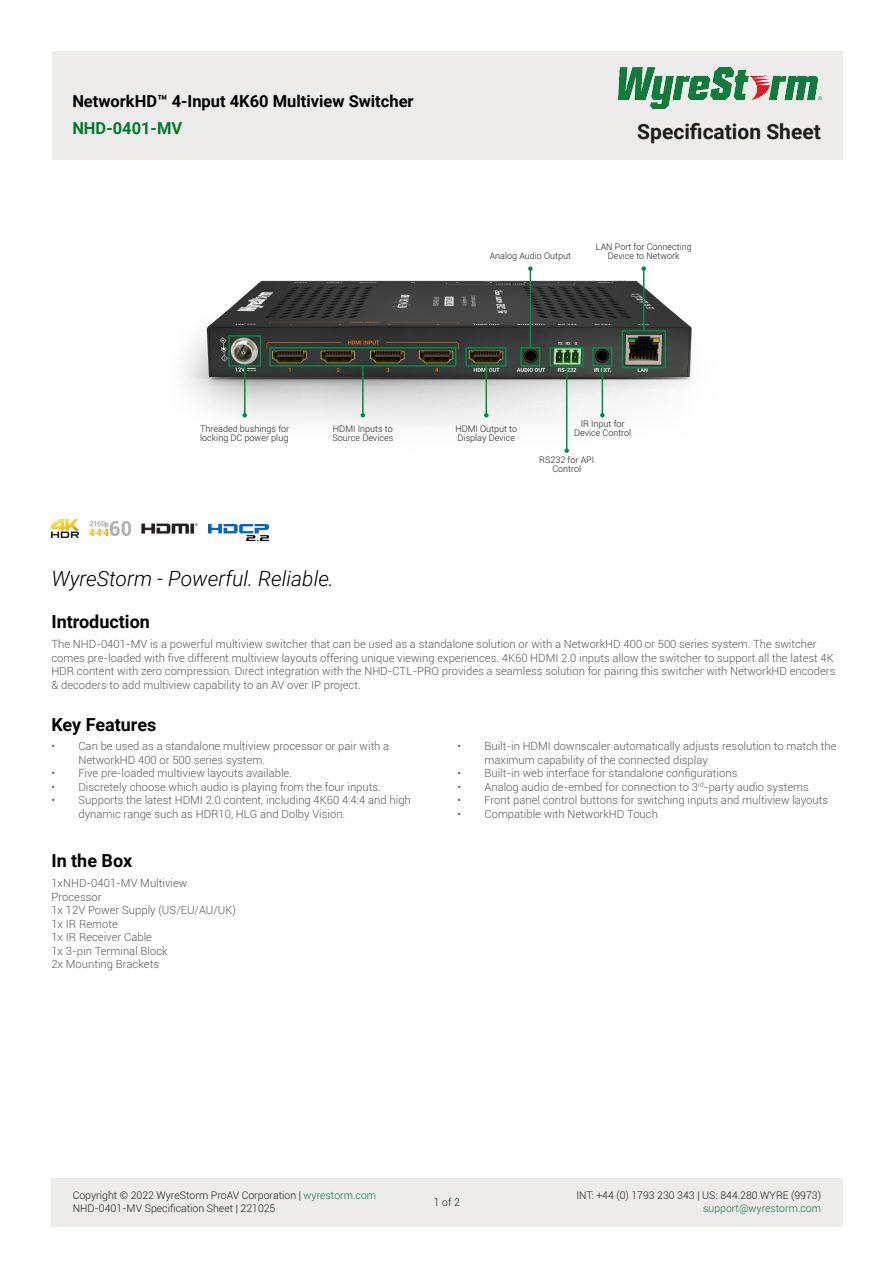
<style>
.page{position:relative;width:893px;height:1263px;background:#fff}
.page>*{position:absolute;margin:0;border:0;box-sizing:border-box;transform-origin:0 0}
.t1{font:italic 300 21px "Roboto";color:#000}
.t2{font:700 21px "Roboto";color:#1e1c1a}
.t3{font:700 18px "Roboto";color:#070504}
.t4{font:700 16.5px "Roboto";color:#000}
.t5{font:700 16.5px "Roboto";color:#00792c}
.t6{font:300 11.25px/13.5px "Roboto";color:#5b595b}
.t7{font:300 10.5px/13.5px "Roboto";color:#1e1c1a}
.t8{font:300 10.5px "Roboto";color:#0b7a3d}
.t9{font:300 9px/9px "Roboto";color:#211d1e}
.s1{color:#077a3d}
.s2{color:#211d1e}
</style>
<div class="page">
<img style="left:184px;top:271px;width:508px;height:177px">
<img style="left:51px;top:520px;width:28px;height:17px">
<div style="left:52px;top:51px;width:791px;height:108px;background:#eeeceb"></div>
<img style="left:618px;top:68px;width:203px;height:41px">
<div style="left:51px;top:1178px;width:792px;height:48px;background:#eeeceb"></div>
<img style="left:141px;top:523px;width:57px;height:10px">
<img style="left:209px;top:524px;width:60px;height:17px">
<svg style="left:600px;top:413px;width:5px;height:4px"></svg>
<hr style="left:602px;top:366px;width:1px;height:48px;background:#008c44">
<svg style="left:641px;top:266px;width:5px;height:5px"></svg>
<hr style="left:643px;top:270px;width:1px;height:61px;background:#008c44">
<svg style="left:528px;top:266px;width:5px;height:5px"></svg>
<hr style="left:530px;top:270px;width:1px;height:78px;background:#008c44">
<svg style="left:484px;top:413px;width:4px;height:4px"></svg>
<hr style="left:485px;top:366px;width:2px;height:48px;background:#008c44">
<svg style="left:564px;top:448px;width:5px;height:5px"></svg>
<hr style="left:566px;top:368px;width:1px;height:81px;background:#008c44">
<svg style="left:243px;top:413px;width:4px;height:4px"></svg>
<hr style="left:244px;top:366px;width:2px;height:48px;background:#008c44">
<svg style="left:361px;top:413px;width:4px;height:4px"></svg>
<hr style="left:362px;top:366px;width:2px;height:48px;background:#008c44">
<div style="left:228px;top:335px;width:33px;height:32px;border:2px solid #008c44"></div>
<div style="left:622px;top:330px;width:44px;height:38px;border:2px solid #008c44"></div>
<div style="left:465px;top:347px;width:42px;height:20px;border:2px solid #008c44"></div>
<div style="left:549px;top:347px;width:35px;height:20px;border:2px solid #008c44"></div>
<div style="left:269px;top:347px;width:187px;height:20px;border:2px solid #008c44"></div>
<div style="left:592px;top:347px;width:20px;height:20px;border:2px solid #008c44"></div>
<div style="left:520px;top:347px;width:20px;height:20px;border:2px solid #008c44"></div>
<img style="left:90px;top:522px;width:40px;height:13px">
<h3 class="t4" style="left:72px;top:95px;width:343px">NetworkHD™ 4-Input 4K60 Multiview Switcher</h3>
<h3 class="t5" style="left:72px;top:121px;width:111px">NHD-0401-MV</h3>
<h1 class="t2" style="left:637px;top:123px;width:185px">Specification Sheet</h1>
<p class="t9" style="left:490px;top:252px;width:83px">Analog Audio Output</p>
<p class="t9" style="left:596px;top:243px;width:98px;text-align:center">LAN Port for Connecting<br>Device to Network</p>
<p class="t9" style="left:200px;top:425px;width:91px">Threaded bushings for locking DC power plug</p>
<p class="t9" style="left:332px;top:425px;width:62px">HDMI Inputs to<br>Source Devices</p>
<h1 class="t1" style="left:51px;top:570px;width:284px">WyreStorm - Powerful. Reliable.</h1>
<h2 class="t3" style="left:51px;top:615px;width:100px">Introduction</h2>
<p class="t9" style="left:455px;top:425px;width:63px">HDMI Output to<br>Display Device</p>
<p class="t9" style="left:574px;top:420px;width:59px;text-align:center">IR Input for<br>Device Control</p>
<p class="t9" style="left:539px;top:457px;width:57px;text-align:center">RS232 for API<br>Control</p>
<p class="t6" style="left:51px;top:638px;width:786px">The NHD-0401-MV is a powerful multiview switcher that can be used as a standalone solution or with a NetworkHD 400 or 500 series system. The switcher comes pre-loaded with five different multiview layouts offering unique viewing experiences. 4K60 HDMI 2.0 inputs allow the switcher to support all the latest 4K HDR content with zero compression. Direct integration with the NHD-CTL-PRO provides a seamless solution for pairing this switcher with NetworkHD encoders &amp; decoders to add multiview capability to an AV over IP project.</p>
<h2 class="t3" style="left:51px;top:717px;width:106px">Key Features</h2>
<p class="t6" style="left:78px;top:741px;width:312px;text-indent:-27px">• Can be used as a standalone multiview processor or pair with a<br>NetworkHD 400 or 500 series system.</p>
<p class="t6" style="left:51px;top:768px;width:242px">• Five pre-loaded multiview layouts available.</p>
<p class="t6" style="left:51px;top:781px;width:331px">• Discretely choose which audio is playing from the four inputs.</p>
<p class="t6" style="left:78px;top:795px;width:334px;text-indent:-27px">• Supports the latest HDMI 2.0 content, including 4K60 4:4:4 and high dynamic range such as HDR10, HLG and Dolby Vision.</p>
<h2 class="t3" style="left:51px;top:854px;width:82px">In the Box</h2>
<p class="t6" style="left:51px;top:877px;width:186px">1xNHD-0401-MV Multiview<br>Processor<br>1x 12V Power Supply (US/EU/AU/UK)<br>1x IR Remote<br>1x IR Receiver Cable<br>1x 3-pin Terminal Block<br>2x Mounting Brackets</p>
<p class="t6" style="left:484px;top:741px;width:354px;text-indent:-27px">• Built-in HDMI downscaler automatically adjusts resolution to match the maximum capability of the connected display</p>
<p class="t6" style="left:457px;top:768px;width:281px">• Built-in web interface for standalone configurations</p>
<p class="t6" style="left:457px;top:781px;width:353px">• Analog audio de-embed for connection to 3<sup>rd</sup>-party audio systems</p>
<p class="t6" style="left:457px;top:795px;width:372px">• Front panel control buttons for switching inputs and multiview layouts</p>
<p class="t6" style="left:457px;top:808px;width:202px">• Compatible with NetworkHD Touch</p>
<p class="t7" style="left:73px;top:1189px;width:305px">Copyright © 2022 WyreStorm ProAV Corporation | <span class="s1">wyrestorm.com<br></span><span class="s2">NHD-0401-MV Specification Sheet | 221025</span></p>
<p class="t7" style="left:576px;top:1189px;width:246px">INT: +44 (0) 1793 230 343 | US: 844.280.WYRE (9973)</p>
<p class="t7" style="left:434px;top:1197px;width:27px">1of2</p>
<p class="t8" style="left:703px;top:1204px;width:119px">support@wyrestorm.com</p>
</div>
